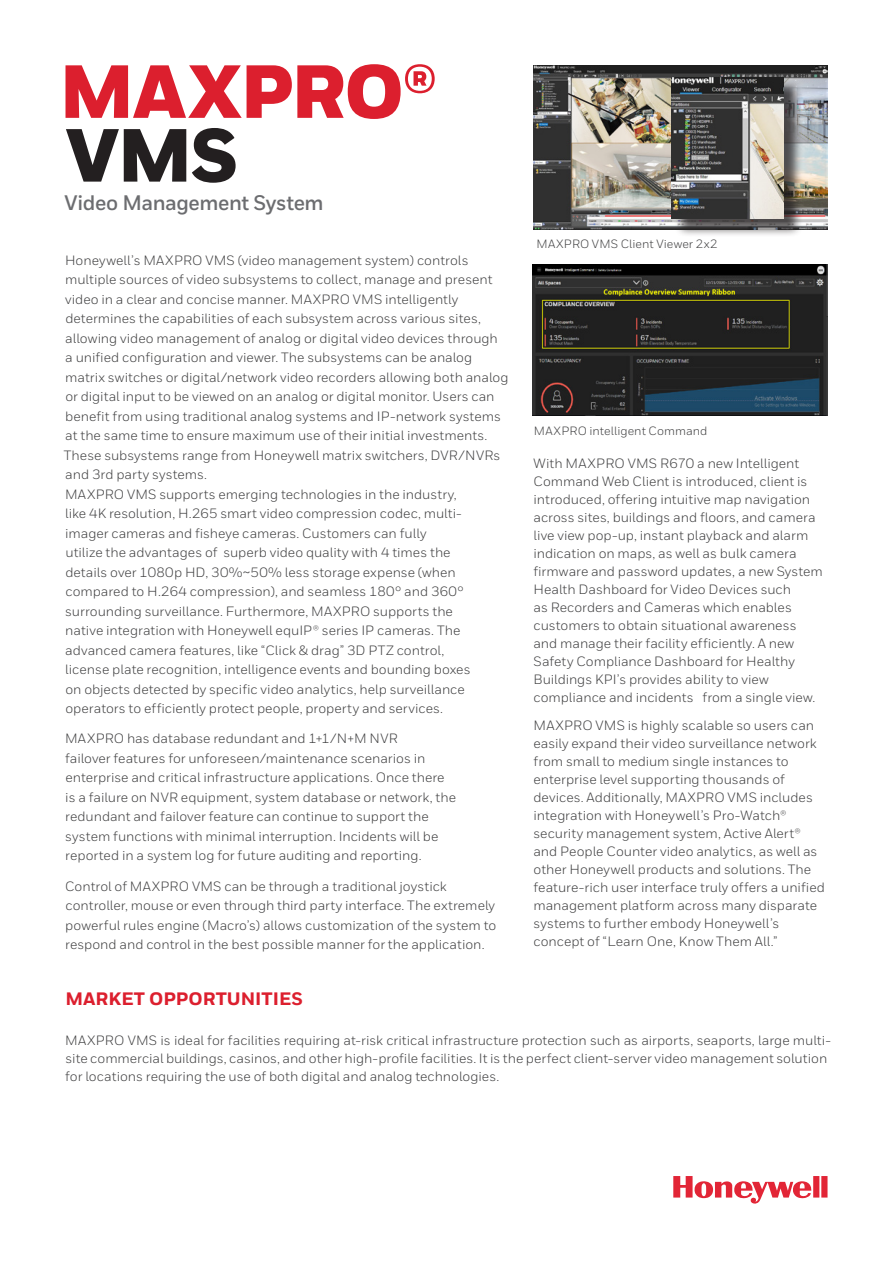
<style>
.page{position:relative;width:893px;height:1263px;background:#fff}
.page>*{position:absolute;margin:0;border:0;box-sizing:border-box;transform-origin:0 0}
.t1{font:900 75px "Honeywell Sans";letter-spacing:-.025em;color:#dc1f2e}
.t2{font:900 75px "Honeywell Sans";color:#231f20}
.t3{font:700 21px "Honeywell Sans";letter-spacing:-.02em;color:#6c6d70}
.t4{font:800 18px "Honeywell Sans";color:#dc1f2e}
.t5{font:13.5px/19.5px "Honeywell Sans";color:#3e3e3f}
.t6{font:12px "Honeywell Sans";letter-spacing:.01em;color:#3e3e3f}
</style>
<div class="page">
<img style="left:533px;top:66px;width:294px;height:164px">
<img style="left:532px;top:264px;width:295px;height:151px">
<svg style="left:673px;top:1176px;width:154px;height:28px"></svg>
<div style="left:674px;top:79px;width:128px;height:158px;background:#231f20;opacity:.75"></div>
<img style="left:671px;top:77px;width:112px;height:141px">
<img style="left:566px;top:92px;width:70px;height:34px">
<h1 class="t1" style="left:59px;top:45px;width:380px">MAXPRO®</h1>
<h1 class="t2" style="left:65px;top:109px;width:174px">VMS</h1>
<h2 class="t3" style="left:64px;top:190px;width:261px">Video Management System</h2>
<p class="t5" style="left:64px;top:250px;width:446px">Honeywell’s MAXPRO VMS (video management system) controls multiple sources of video subsystems to collect, manage and present video in a clear and concise manner. MAXPRO VMS intelligently determines the capabilities of each subsystem across various sites, allowing video management of analog or digital video devices through<br>a unified configuration and viewer. The subsystems can be analog matrix switches or digital/network video recorders allowing both analog or digital input to be viewed on an analog or digital monitor. Users can benefit from using traditional analog systems and IP-network systems at the same time to ensure maximum use of their initial investments.<br>These subsystems range from Honeywell matrix switchers, DVR/NVRs and 3rd party systems.<br>MAXPRO VMS supports emerging technologies in the industry,<br>like 4K resolution, H.265 smart video compression codec, multi-<br>imager cameras and fisheye cameras. Customers can fully<br>utilize the advantages of superb video quality with 4 times the<br>details over 1080p HD, 30%~50% less storage expense (when compared to H.264 compression), and seamless 180° and 360° surrounding surveillance. Furthermore, MAXPRO supports the<br>native integration with Honeywell equIP® series IP cameras. The advanced camera features, like “Click &amp; drag” 3D PTZ control,<br>license plate recognition, intelligence events and bounding boxes<br>on objects detected by specific video analytics, help surveillance operators to efficiently protect people, property and services.</p>
<p class="t5" style="left:65px;top:729px;width:393px">MAXPRO has database redundant and 1+1/N+M NVR<br>failover features for unforeseen/maintenance scenarios in enterprise and critical infrastructure applications. Once there is a failure on NVR equipment, system database or network, the redundant and failover feature can continue to support the system functions with minimal interruption. Incidents will be reported in a system log for future auditing and reporting.</p>
<p class="t5" style="left:65px;top:876px;width:433px">Control of MAXPRO VMS can be through a traditional joystick controller, mouse or even through third party interface. The extremely powerful rules engine (Macro’s) allows customization of the system to respond and control in the best possible manner for the application.</p>
<h3 class="t4" style="left:65px;top:987px;width:239px">MARKET OPPORTUNITIES</h3>
<p class="t6" style="left:536px;top:237px;width:183px">MAXPRO VMS Client Viewer 2x2</p>
<p class="t6" style="left:534px;top:424px;width:175px">MAXPRO intelligent Command</p>
<p class="t5" style="left:533px;top:454px;width:291px;line-height:18px">With MAXPRO VMS R670 a new Intelligent Command Web Client is introduced, client is introduced, offering intuitive map navigation across sites, buildings and floors, and camera live view pop-up, instant playback and alarm indication on maps, as well as bulk camera firmware and password updates, a new System Health Dashboard for Video Devices such<br>as Recorders and Cameras which enables customers to obtain situational awareness and manage their facility efficiently. A new Safety Compliance Dashboard for Healthy Buildings KPI’s provides ability to view compliance and incidents from a single view.</p>
<p class="t5" style="left:533px;top:717px;width:293px;line-height:18px">MAXPRO VMS is highly scalable so users can easily expand their video surveillance network from small to medium single instances to enterprise level supporting thousands of devices. Additionally, MAXPRO VMS includes integration with Honeywell’s Pro-Watch® security management system, Active Alert® and People Counter video analytics, as well as other Honeywell products and solutions. The feature-rich user interface truly offers a unified management platform across many disparate systems to further embody Honeywell’s concept of “Learn One, Know Them All.”</p>
<p class="t5" style="left:65px;top:1031px;width:767px;line-height:18px">MAXPRO VMS is ideal for facilities requiring at-risk critical infrastructure protection such as airports, seaports, large multi&shy;site commercial buildings, casinos, and other high-profile facilities. It is the perfect client-server video management solution for locations requiring the use of both digital and analog technologies.</p>
</div>
